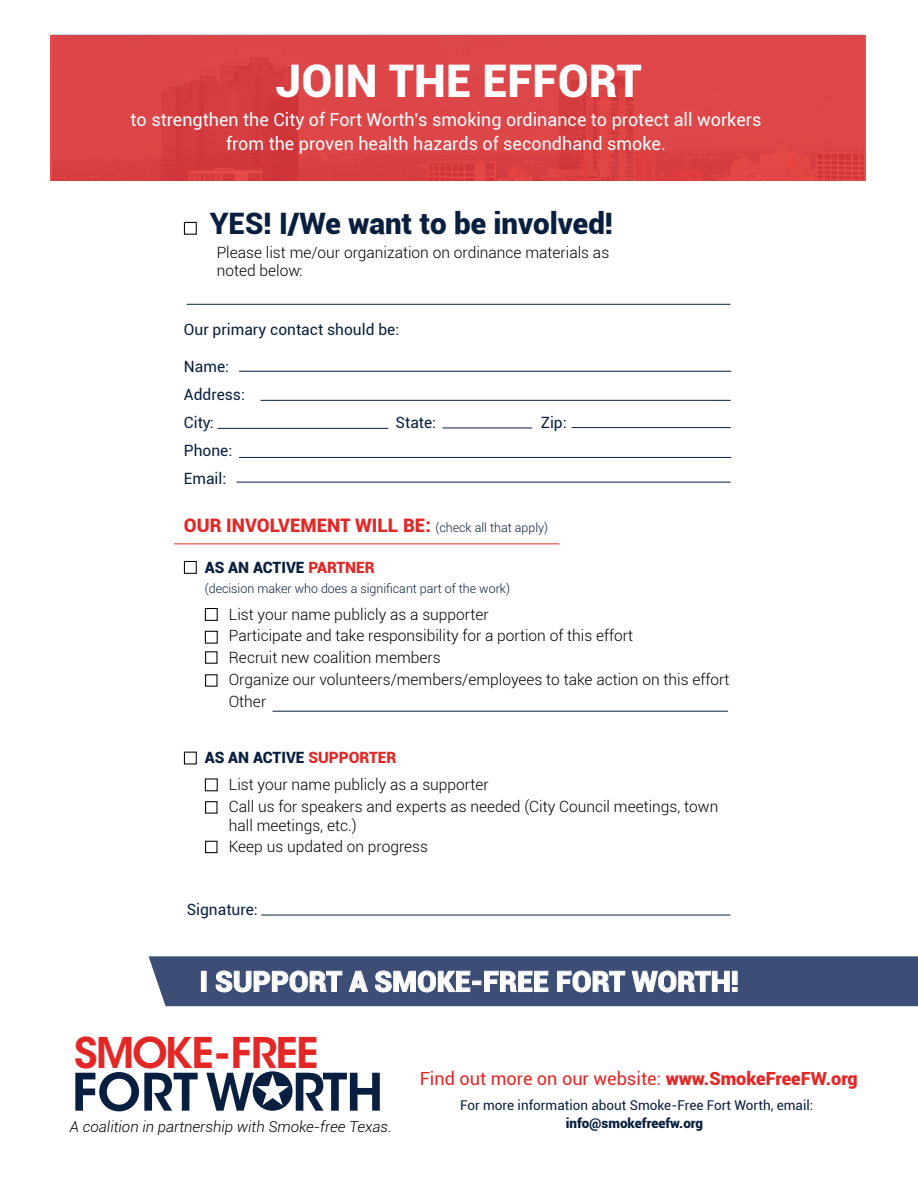
<style>
.page{position:relative;width:918px;height:1188px;background:#fff}
.page>*{position:absolute;margin:0;border:0;box-sizing:border-box;transform-origin:0 0}
.t1{font:900 45px "Roboto";color:#fff}
.t2{font:600 42px "ITC Avant Garde Std";letter-spacing:-.04em;color:#e32726}
.t3{font:900 29.55px "Roboto";color:#091f40}
.t4{font:900 28.5px "Roboto";color:#fff}
.t5{font:900 18.6px "Roboto";color:#e32726}
.t6{font:18.15px "Roboto";color:#e32726}
.t7{font:18px/24px "Roboto";color:#fff;text-align:center}
.t8{font:300 15.6px/21.8px "Roboto";color:#000}
.t9{font:15.6px/28px "Roboto";color:#091f3f}
.t10{font:900 15.6px "Roboto";color:#091f40}
.t11{font:15.6px "Roboto";color:#091f40}
.t12{font:italic 300 15px "Roboto";color:#000}
.t13{font:13.5px/18px "Roboto";color:#091f3f;text-align:center}
.t14{font:300 12.45px "Roboto";color:#091f40}
.s1{color:#e32726}
.s2{font-weight:900;font-size:18.6px;color:#e32726}
.s3{font-weight:900}
.s4{font-weight:900;color:#fff}
</style>
<div class="page">
<div style="left:50px;top:35px;width:816px;height:145px;background:linear-gradient(to right,#d84144,#dd4647)"></div>
<div style="left:184px;top:222px;width:13px;height:13px;border:1px solid #000"></div>
<div style="left:184px;top:561px;width:13px;height:13px;border:1px solid #000"></div>
<div style="left:184px;top:752px;width:13px;height:12px;border:1px solid #000"></div>
<svg style="left:75px;top:1072px;width:123px;height:39px"></svg>
<svg style="left:253px;top:1071px;width:40px;height:40px"></svg>
<svg style="left:296px;top:1073px;width:84px;height:38px"></svg>
<svg style="left:206px;top:1073px;width:83px;height:38px"></svg>
<hr style="left:239px;top:371px;width:492px;height:1px;background:#091f3f">
<hr style="left:187px;top:304px;width:543px;height:1px;background:#091f3f">
<hr style="left:261px;top:400px;width:470px;height:1px;background:#091f3f">
<hr style="left:218px;top:428px;width:170px;height:1px;background:#091f3f">
<hr style="left:442px;top:428px;width:90px;height:1px;background:#091f3f">
<hr style="left:572px;top:427px;width:159px;height:1px;background:#091f3f">
<hr style="left:239px;top:457px;width:492px;height:1px;background:#091f3f">
<hr style="left:236px;top:482px;width:495px;height:1px;background:#091f3f">
<hr style="left:261px;top:915px;width:469px;height:1px;background:#091f3f">
<hr style="left:272px;top:711px;width:456px;height:1px;background:#091f3f">
<hr style="left:174px;top:543px;width:385px;height:1px;background:#e32726">
<div style="left:205px;top:608px;width:13px;height:13px;border:1px solid #000"></div>
<div style="left:205px;top:631px;width:13px;height:13px;border:1px solid #000"></div>
<div style="left:205px;top:778px;width:13px;height:13px;border:1px solid #000"></div>
<div style="left:205px;top:801px;width:13px;height:13px;border:1px solid #000"></div>
<div style="left:205px;top:841px;width:13px;height:12px;border:1px solid #000"></div>
<svg style="left:149px;top:956px;width:769px;height:50px;background:#4e5d82"></svg>
<h1 class="t1" style="left:276px;top:49px;width:367px">JOIN THE EFFORT</h1>
<p class="t7" style="left:131px;top:107px;width:632px">to strengthen the City of Fort Worth s' smoking ordinance to protect all workers from the proven health hazards of secondhand smoke.</p>
<h3 class="t3" style="left:210px;top:202px;width:405px">YES /I! We want to be involved!</h3>
<p class="t8" style="left:217px;top:242px;width:394px;line-height:18.6px">Please list me/our organization on ordinance materials as noted below:</p>
<p class="t9" style="left:184px;top:315px;width:217px">Our primary contact should be:</p>
<p class="t9" style="left:184px;top:352px;width:63px">Name:<br>Address:</p>
<p class="t9" style="left:184px;top:408px;width:50px">City:<br>Phone:<br>Email:</p>
<p class="t9" style="left:396px;top:408px;width:42px">State:</p>
<p class="t9" style="left:541px;top:408px;width:27px">Zip:</p>
<p class="t5" style="left:184px;top:512px;width:243px">OUR INVOLVEMENT WILL BE</p>
<p class="t10" style="left:205px;top:556px;width:172px">AS AN ACTIVE <span class="s1">PARTNER</span></p>
<p class="t14" style="left:205px;top:580px;width:307px">(decision maker who does a significant part of the work(</p>
<p class="t14" style="left:425px;top:519px;width:124px">(<span class="s2">:</span> check all that apply(</p>
<p class="t8" style="left:229px;top:603px;width:502px">List your name publicly as a supporter<br>Participate and take responsibility for a portion of this effort<br>Recruit new coalition members<br>Organize our volunteers/members/employees to take action on this effort Other</p>
<p class="t10" style="left:205px;top:747px;width:193px">AS AN ACTIVE <span class="s1">SUPPORTER</span></p>
<p class="t8" style="left:229px;top:773px;width:491px">List your name publicly as a supporter<br>Call us for speakers and experts as needed (City Council meetings, town</p>
<p class="t8" style="left:229px;top:814px;width:201px">hall meetings, etc (.<br>Keep us updated on progress</p>
<p class="t11" style="left:187px;top:899px;width:73px">Signature:</p>
<h3 class="t4" style="left:200px;top:961px;width:541px">I SUPPORT A SMOKE-FREE FORT WORTH!</h3>
<h2 class="t2" style="left:74px;top:1026px;width:246px">SMOKE-FREE</h2>
<p class="t12" style="left:70px;top:1116px;width:323px">A coalition in partnership with Smoke-free Texas.</p>
<p class="t6" style="left:420px;top:1066px;width:439px">Find out more on our website: <span class="s3">www.SmokeFreeFW.org</span></p>
<p class="t13" style="left:460px;top:1096px;width:355px">For more information about Smoke-Free Fort Worth, email: <span class="s3">info@smokefreefw.org</span><span class="s4">g</span></p>
</div>
